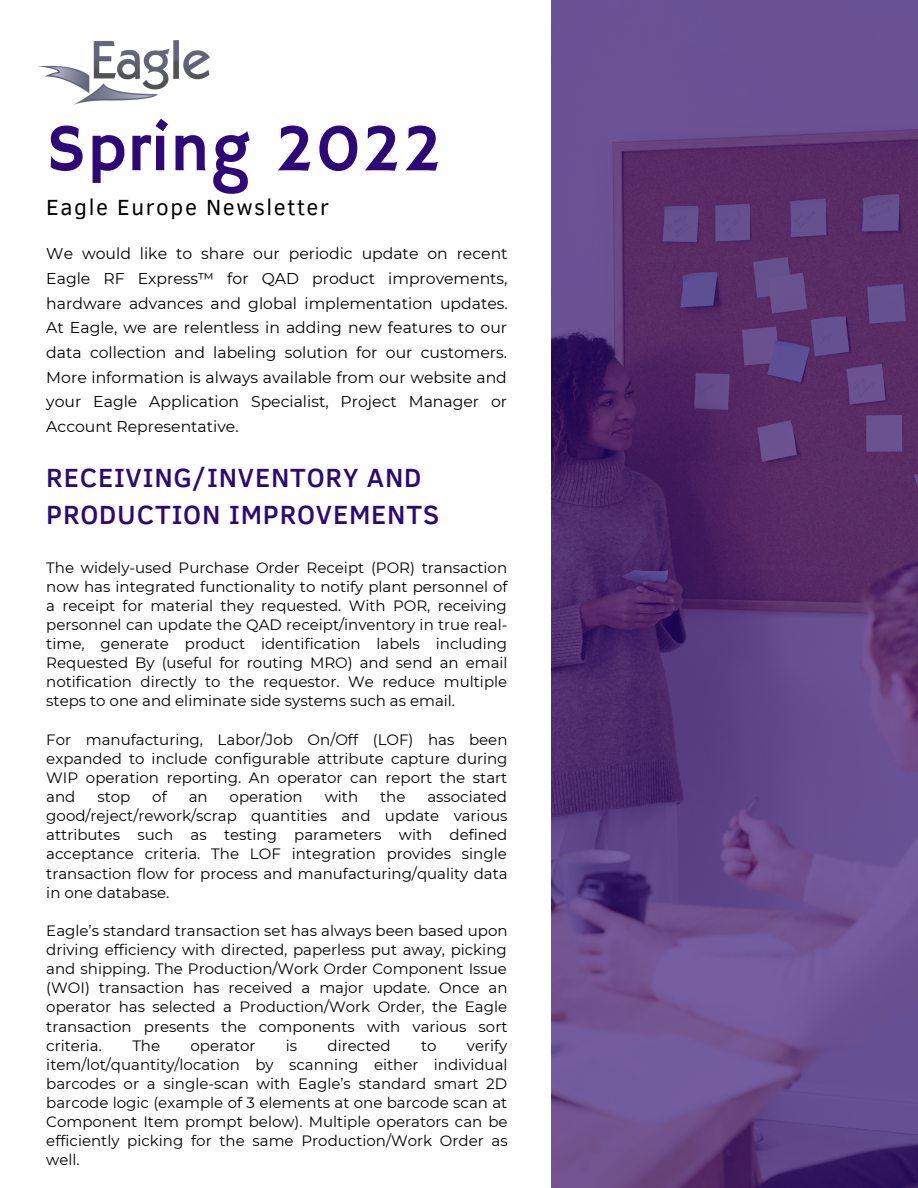
<style>
.page{position:relative;width:918px;height:1188px;background:#fff}
.page>*{position:absolute;margin:0;border:0;box-sizing:border-box;transform-origin:0 0}
.t1{font:67.5px "Hammersmith One";letter-spacing:.02em;color:#2d0876}
.t2{font:500 27px/37.2px "Clear Sans";letter-spacing:.03em;color:#2d0876}
.t3{font:22.5px "Clear Sans";letter-spacing:.07em;color:#000}
.t4{font:15.6px/24.6px "Montserrat";color:#000;text-align:justify}
.t5{font:15px/19.2px "Montserrat";color:#000;text-align:justify}
</style>
<div class="page">
<img style="left:551px;top:0;width:367px;height:1188px">
<img style="left:38px;top:41px;width:171px;height:64px">
<p class="t1" style="left:47px;top:109px;width:397px">Spring 2022</p>
<p class="t3" style="left:46px;top:190px;width:284px">Eagle Europe Newsletter</p>
<p class="t4" style="left:46px;top:241px;width:463px">We would like to share our periodic update on recent Eagle RF Express™ for QAD product improvements, hardware advances and global implementation updates.<br>At Eagle, we are relentless in adding new features to our data collection and labeling solution for our customers.<br>More information is always available from our website and your Eagle Application Specialist, Project Manager or Account Representative.</p>
<p class="t2" style="left:46px;top:458px;width:394px">RECEIVING/INVENTORY AND<br>PRODUCTION IMPROVEMENTS</p>
<p class="t5" style="left:46px;top:558px;width:463px">The widely-used Purchase Order Receipt (POR) transaction now has integrated functionality to notify plant personnel of a receipt for material they requested. With POR, receiving personnel can update the QAD receipt/inventory in true real&shy;time, generate product identification labels including Requested By (useful for routing MRO) and send an email notification directly to the requestor. We reduce multiple steps to one and eliminate side systems such as email.</p>
<p class="t5" style="left:46px;top:730px;width:463px">For manufacturing, Labor/Job On/Off (LOF) has been expanded to include configurable attribute capture during WIP operation reporting. An operator can report the start and</p>
<p class="t5" style="left:97px;top:787px;width:34px">stop</p>
<p class="t5" style="left:152px;top:787px;width:16px">of</p>
<p class="t5" style="left:189px;top:787px;width:20px">an</p>
<p class="t5" style="left:230px;top:787px;width:75px">operation</p>
<p class="t5" style="left:325px;top:787px;width:35px">with</p>
<p class="t5" style="left:380px;top:787px;width:27px">the</p>
<p class="t5" style="left:46px;top:787px;width:463px;text-indent:381px">associated good/reject/rework/scrap quantities and update various attributes such as testing parameters with defined acceptance criteria. The LOF integration provides single transaction flow for process and manufacturing/quality data in one database.</p>
<p class="t5" style="left:46px;top:921px;width:463px">Eagle’s standard transaction set has always been based upon driving efficiency with directed, paperless put away, picking and shipping. The Production/Work Order Component Issue (WOI) transaction has received a major update. Once an operator has selected a Production/Work Order, the Eagle transaction presents the components with various sort criteria.</p>
<p class="t5" style="left:46px;top:1036px;width:463px;text-indent:421px">verify item/lot/quantity/location by scanning either individual barcodes or a single-scan with Eagle’s standard smart 2D barcode logic (example of 3 elements at one barcode scan at Component Item prompt below). Multiple operators can be efficiently picking for the same Production/Work Order as well.</p>
<p class="t5" style="left:132px;top:1036px;width:29px">The</p>
<p class="t5" style="left:191px;top:1036px;width:66px">operator</p>
<p class="t5" style="left:286px;top:1036px;width:13px">is</p>
<p class="t5" style="left:328px;top:1036px;width:65px">directed</p>
<p class="t5" style="left:421px;top:1036px;width:17px">to</p>
</div>
